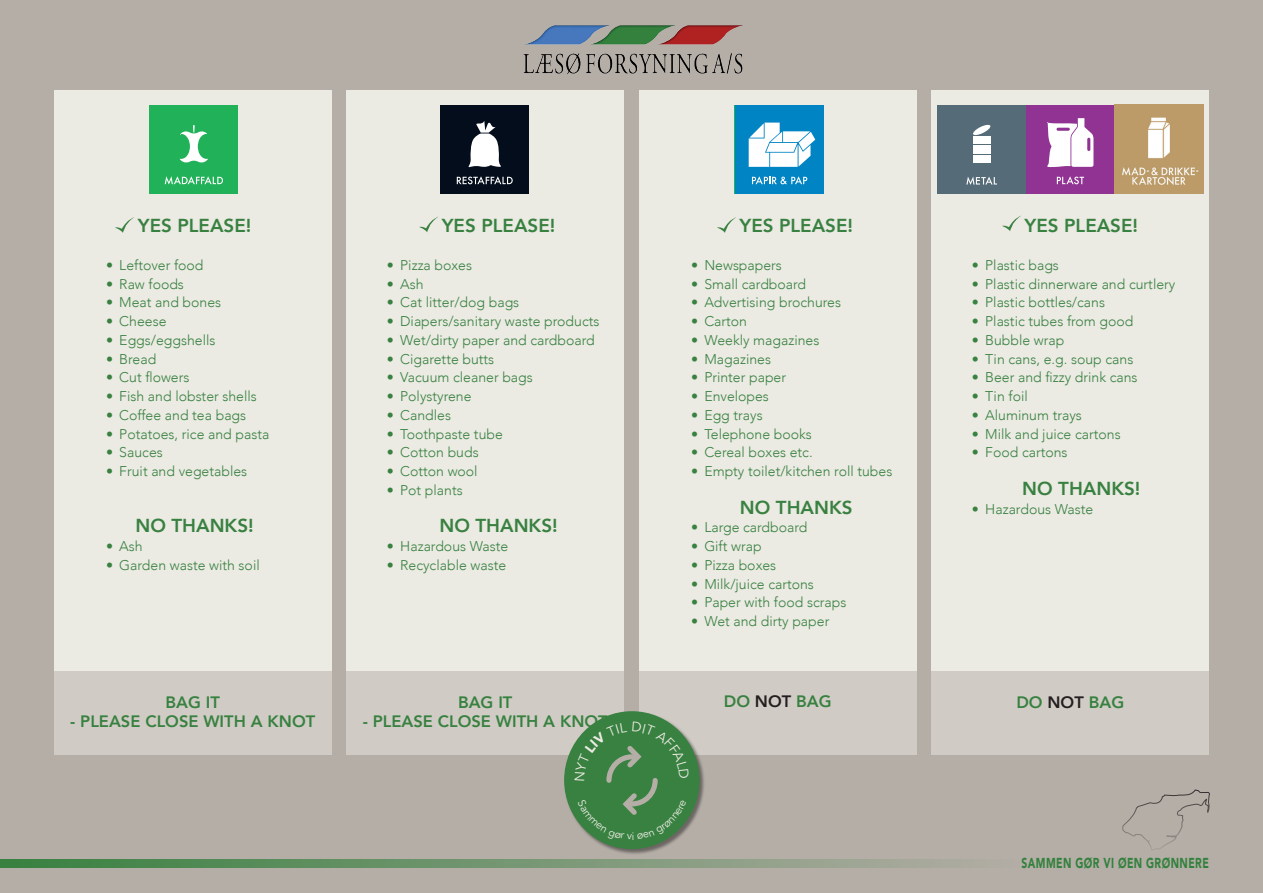
<style>
.page{position:relative;width:1263px;height:893px;background:#b5aea7}
.page>*{position:absolute;margin:0;border:0;box-sizing:border-box;transform-origin:0 0}
.t1{font:800 18.75px "Avenir";color:#388140}
.t2{font:800 16.5px "Avenir";color:#388140}
.t3{font:900 14.4px "Avenir";letter-spacing:.04em;color:#34813d;scale:.72 1}
.t4{font:300 14.1px "Avenir";color:#388140}
.s1{color:#231f20}
</style>
<div class="page">
<svg style="left:0;top:859px;width:950px;height:9px;background:#70956e"></svg>
<svg style="left:1122px;top:789px;width:88px;height:61px"></svg>
<img style="left:523px;top:25px;width:220px;height:49px">
<div style="left:54px;top:90px;width:277px;height:665px;background:#ebeae3"></div>
<div style="left:54px;top:672px;width:277px;height:83px;background:#d0ccc5"></div>
<div style="left:150px;top:105px;width:88px;height:88px;background:#21b259"></div>
<svg style="left:165px;top:176px;width:58px;height:9px"></svg>
<svg style="left:180px;top:125px;width:28px;height:37px"></svg>
<svg style="left:115px;top:217px;width:19px;height:16px"></svg>
<div style="left:346px;top:90px;width:278px;height:665px;background:#ebeae3"></div>
<div style="left:346px;top:672px;width:278px;height:83px;background:#d0ccc5"></div>
<div style="left:440px;top:105px;width:89px;height:88px;background:#030d1b"></div>
<svg style="left:457px;top:176px;width:56px;height:8px"></svg>
<svg style="left:469px;top:121px;width:32px;height:46px"></svg>
<svg style="left:419px;top:217px;width:19px;height:15px"></svg>
<div style="left:639px;top:90px;width:277px;height:665px;background:#ebeae3"></div>
<div style="left:639px;top:672px;width:277px;height:83px;background:#d0ccc5"></div>
<svg style="left:717px;top:217px;width:19px;height:16px"></svg>
<div style="left:931px;top:90px;width:278px;height:665px;background:#ebeae3"></div>
<div style="left:931px;top:672px;width:278px;height:83px;background:#d0ccc5"></div>
<svg style="left:1002px;top:216px;width:19px;height:15px"></svg>
<div style="left:735px;top:105px;width:89px;height:88px;background:#0084c3"></div>
<svg style="left:752px;top:176px;width:56px;height:9px"></svg>
<svg style="left:749px;top:123px;width:66px;height:44px"></svg>
<div style="left:1026px;top:105px;width:89px;height:88px;background:#903393"></div>
<svg style="left:1057px;top:176px;width:27px;height:8px"></svg>
<svg style="left:1047px;top:118px;width:46px;height:49px"></svg>
<div style="left:937px;top:105px;width:89px;height:88px;background:#556c78"></div>
<svg style="left:966px;top:177px;width:31px;height:8px"></svg>
<svg style="left:973px;top:124px;width:18px;height:12px"></svg>
<hr style="left:973px;top:151px;width:17px;height:3px;background:#fff">
<div style="left:973px;top:155px;width:17px;height:8px;background:#fff"></div>
<div style="left:973px;top:136px;width:17px;height:8px;background:#fff"></div>
<svg style="left:973px;top:145px;width:17px;height:5px"></svg>
<img style="left:1115px;top:105px;width:88px;height:88px">
<div style="left:564px;top:711px;width:141px;height:144px;background:#231f20;opacity:.5"></div>
<div style="left:564px;top:711px;width:135px;height:138px;background:#388140;border-radius:50%"></div>
<svg style="left:574px;top:722px;width:115px;height:118px"></svg>
<h1 class="t1" style="left:138px;top:211px;width:115px">YES PLEASE!</h1>
<p class="t4" style="left:106px;top:257px;width:99px">• Leftover food</p>
<p class="t4" style="left:106px;top:275px;width:79px">• Raw foods</p>
<p class="t4" style="left:106px;top:294px;width:117px">• Meat and bones</p>
<p class="t4" style="left:106px;top:313px;width:62px">• Cheese</p>
<p class="t4" style="left:106px;top:332px;width:111px">• Eggs/eggshells</p>
<p class="t4" style="left:106px;top:350px;width:52px">• Bread</p>
<p class="t4" style="left:106px;top:369px;width:85px">• Cut flowers</p>
<p class="t4" style="left:106px;top:388px;width:152px">• Fish and lobster shells</p>
<p class="t4" style="left:106px;top:407px;width:142px">• Coffee and tea bags</p>
<p class="t4" style="left:106px;top:425px;width:165px">• Potatoes, rice and pasta</p>
<p class="t4" style="left:106px;top:444px;width:58px">• Sauces</p>
<p class="t4" style="left:106px;top:463px;width:143px">• Fruit and vegetables</p>
<h1 class="t1" style="left:135px;top:511px;width:120px">NO THANKS!</h1>
<p class="t4" style="left:106px;top:538px;width:38px">• Ash</p>
<p class="t4" style="left:106px;top:557px;width:155px">• Garden waste with soil</p>
<h1 class="t1" style="left:442px;top:211px;width:115px">YES PLEASE!</h1>
<p class="t4" style="left:387px;top:257px;width:87px">• Pizza boxes</p>
<p class="t4" style="left:387px;top:275px;width:38px">• Ash</p>
<p class="t4" style="left:387px;top:294px;width:134px">• Cat litter/dog bags</p>
<p class="t4" style="left:387px;top:313px;width:214px">• Diapers/sanitary waste products</p>
<p class="t4" style="left:387px;top:332px;width:209px">• Wet/dirty paper and cardboard</p>
<p class="t4" style="left:387px;top:350px;width:109px">• Cigarette butts</p>
<p class="t4" style="left:387px;top:369px;width:147px">• Vacuum cleaner bags</p>
<p class="t4" style="left:387px;top:388px;width:86px">• Polystyrene</p>
<p class="t4" style="left:387px;top:407px;width:66px">• Candles</p>
<p class="t4" style="left:387px;top:425px;width:117px">• Toothpaste tube</p>
<p class="t4" style="left:387px;top:444px;width:93px">• Cotton buds</p>
<p class="t4" style="left:387px;top:463px;width:92px">• Cotton wool</p>
<p class="t4" style="left:387px;top:482px;width:77px">• Pot plants</p>
<h1 class="t1" style="left:439px;top:511px;width:120px">NO THANKS!</h1>
<p class="t4" style="left:387px;top:538px;width:123px">• Hazardous Waste</p>
<p class="t4" style="left:387px;top:557px;width:121px">• Recyclable waste</p>
<p class="t2" style="left:166px;top:689px;width:56px">BAG IT</p>
<p class="t2" style="left:70px;top:708px;width:247px">- PLEASE CLOSE WITH A KNOT</p>
<p class="t2" style="left:458px;top:689px;width:56px">BAG IT</p>
<p class="t2" style="left:363px;top:708px;width:247px">- PLEASE CLOSE WITH A KNOT</p>
<h1 class="t1" style="left:739px;top:211px;width:115px">YES PLEASE!</h1>
<p class="t4" style="left:691px;top:257px;width:92px">• Newspapers</p>
<p class="t4" style="left:691px;top:275px;width:117px">• Small cardboard</p>
<p class="t4" style="left:691px;top:294px;width:152px">• Advertising brochures</p>
<p class="t4" style="left:691px;top:313px;width:58px">• Carton</p>
<p class="t4" style="left:691px;top:332px;width:130px">• Weekly magazines</p>
<p class="t4" style="left:691px;top:350px;width:81px">• Magazines</p>
<p class="t4" style="left:691px;top:369px;width:97px">• Printer paper</p>
<p class="t4" style="left:691px;top:388px;width:79px">• Envelopes</p>
<p class="t4" style="left:691px;top:407px;width:73px">• Egg trays</p>
<p class="t4" style="left:691px;top:425px;width:122px">• Telephone books</p>
<p class="t4" style="left:691px;top:444px;width:123px">• Cereal boxes etc.</p>
<p class="t4" style="left:691px;top:463px;width:203px">• Empty toilet/kitchen roll tubes</p>
<h1 class="t1" style="left:740px;top:492px;width:114px">NO THANKS</h1>
<p class="t4" style="left:691px;top:519px;width:118px">• Large cardboard</p>
<p class="t4" style="left:691px;top:538px;width:72px">• Gift wrap</p>
<p class="t4" style="left:691px;top:557px;width:87px">• Pizza boxes</p>
<p class="t4" style="left:691px;top:575px;width:124px">• Milk/juice cartons</p>
<p class="t4" style="left:691px;top:594px;width:157px">• Paper with food scraps</p>
<p class="t4" style="left:691px;top:613px;width:140px">• Wet and dirty paper</p>
<h1 class="t1" style="left:1024px;top:211px;width:115px">YES PLEASE!</h1>
<p class="t4" style="left:972px;top:257px;width:88px">• Plastic bags</p>
<p class="t4" style="left:972px;top:275px;width:205px">• Plastic dinnerware and curtlery</p>
<p class="t4" style="left:972px;top:294px;width:135px">• Plastic bottles/cans</p>
<p class="t4" style="left:972px;top:313px;width:163px">• Plastic tubes from good</p>
<p class="t4" style="left:972px;top:332px;width:94px">• Bubble wrap</p>
<p class="t4" style="left:972px;top:350px;width:163px">• Tin cans, e.g. soup cans</p>
<p class="t4" style="left:972px;top:369px;width:167px">• Beer and fizzy drink cans</p>
<p class="t4" style="left:972px;top:388px;width:57px">• Tin foil</p>
<p class="t4" style="left:972px;top:407px;width:111px">• Aluminum trays</p>
<p class="t4" style="left:972px;top:425px;width:150px">• Milk and juice cartons</p>
<p class="t4" style="left:972px;top:444px;width:97px">• Food cartons</p>
<h1 class="t1" style="left:1022px;top:474px;width:120px">NO THANKS!</h1>
<p class="t4" style="left:972px;top:500px;width:123px">• Hazardous Waste</p>
<p class="t2" style="left:724px;top:688px;width:109px">DO <span class="s1">NOT</span> BAG</p>
<p class="t2" style="left:1016px;top:689px;width:109px">DO <span class="s1">NOT</span> BAG</p>
<p class="t3" style="left:1015px;top:851px;width:271px">- SAMMEN GØR VI ØEN GRØNNERE</p>
</div>
